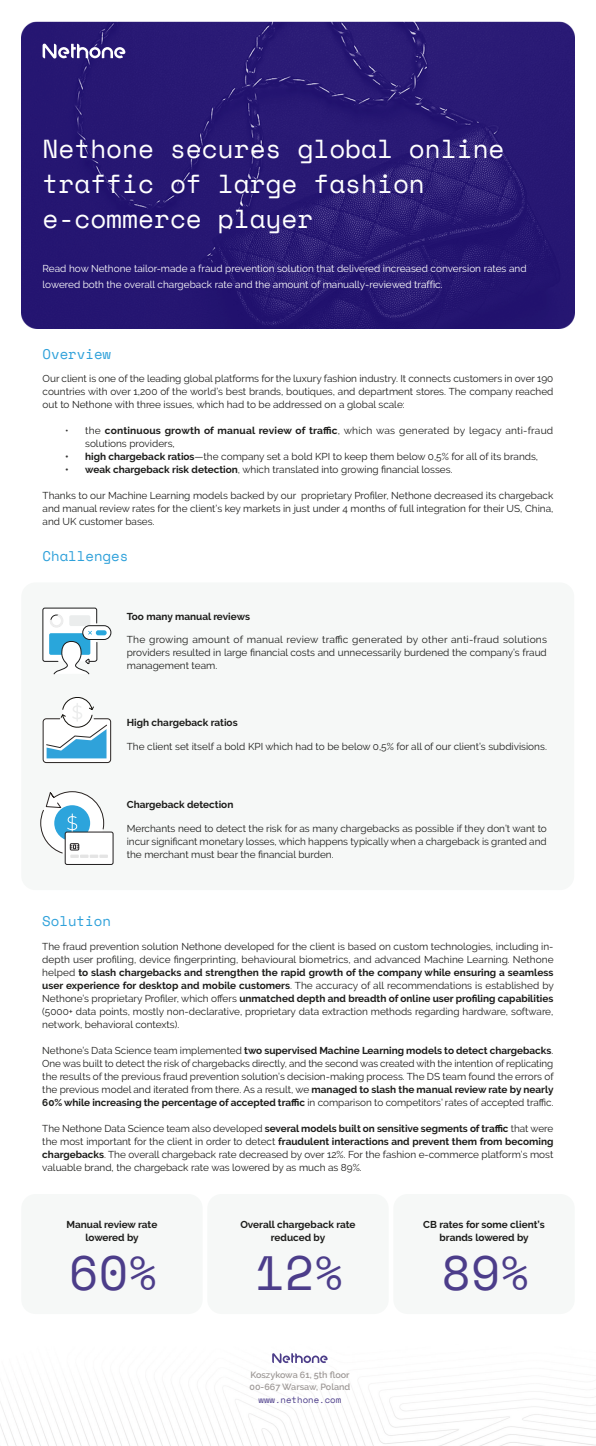
<style>
.page{position:relative;width:596px;height:1446px;background:#fff}
.page>*{position:absolute;margin:0;border:0;box-sizing:border-box;transform-origin:0 0}
.t1{font:48px "Space Mono";color:#4c3d8a}
.t2{font:26px/35px "Space Mono";color:#fff}
.t3{font:14px "Space Mono";color:#2fa1da}
.t4{font:10px/13px "Raleway";color:#1d1d1b;text-align:justify}
.t5{font:10px/16px "Raleway";color:#fff}
.t6{font:700 10px/13px "Raleway";color:#1d1d1b;text-align:center}
.t7{font:600 9px/12px "Raleway";color:#9e9997}
.t8{font:9px "Space Mono";color:#4c3d8a}
.s1{color:#323232}
.s2{font-weight:700}
.s3{font-weight:700;color:#323232}
</style>
<div class="page">
<div style="left:21px;top:582px;width:553px;height:308px;background:#f6f8f7;border-radius:14px"></div>
<img style="left:21px;top:21px;width:553px;height:308px">
<svg style="left:43px;top:44px;width:82px;height:14px"></svg>
<svg style="left:83px;top:626px;width:28px;height:13px"></svg>
<div style="left:82px;top:625px;width:29px;height:15px;border:1px solid #1c1c1c;border-radius:7px"></div>
<div style="left:96px;top:630px;width:11px;height:5px;background:#29a6db;border-radius:2px"></div>
<svg style="left:42px;top:607px;width:55px;height:68px"></svg>
<svg style="left:43px;top:697px;width:68px;height:66px"></svg>
<div style="left:65px;top:832px;width:48px;height:32px;background:#fff;border-radius:2px"></div>
<div style="left:65px;top:832px;width:48px;height:33px;border:1px solid #221f20;border-radius:2px"></div>
<svg style="left:40px;top:791px;width:68px;height:67px"></svg>
<img style="left:0;top:1357px;width:595px;height:89px">
<div style="left:21px;top:1194px;width:181px;height:120px;background:#f6f8f7;border-radius:14px"></div>
<div style="left:207px;top:1194px;width:181px;height:120px;background:#f6f8f7;border-radius:14px"></div>
<div style="left:393px;top:1194px;width:181px;height:120px;background:#f6f8f7;border-radius:14px"></div>
<svg style="left:272px;top:1353px;width:55px;height:10px"></svg>
<h2 class="t2" style="left:43px;top:130px;width:463px">Nethone secures global online traffic of large fashion e-commerce player</h2>
<p class="t5" style="left:43px;top:261px;width:485px">Read how Nethone tailor-made a fraud prevention solution that delivered increased conversion rates and lowered both the overall chargeback rate and the amount of manually-reviewed traffic.</p>
<h3 class="t3" style="left:43px;top:343px;width:70px">Overview</h3>
<p class="t4" style="left:43px;top:372px;width:512px">Our client is one of the leading global platforms for the luxury fashion industry. It connects customers in over 190 countries with over 1,200 of the world’s best brands, boutiques, and department stores. The company reached out to Nethone with three issues, which had to be addressed on a global scale:</p>
<p class="t4" style="left:85px;top:424px;width:469px;text-indent:-20px"><span class="s1">•</span> the <span class="s2">continuous growth of manual review of traffic</span>, which was generated by legacy anti-fraud solutions providers,</p>
<p class="t4" style="left:65px;top:450px;width:474px"><span class="s3">•</span> <span class="s2">high chargeback ratios</span>—the company set a bold KPI to keep them below 0,5% for all of its brands,</p>
<p class="t4" style="left:65px;top:463px;width:388px"><span class="s3">•</span> <span class="s2">weak chargeback risk detection</span>, which translated into growing financial losses.</p>
<p class="t4" style="left:43px;top:489px;width:512px">Thanks to our Machine Learning models backed by our proprietary Profiler, Nethone decreased its chargeback and manual review rates for the client’s key markets in just under 4 months of full integration for their US, China, and UK customer bases.</p>
<h3 class="t3" style="left:43px;top:546px;width:87px">Challenges</h3>
<p class="t6" style="left:127px;top:610px;width:125px">Too many manual reviews</p>
<p class="t4" style="left:127px;top:633px;width:421px">The growing amount of manual review traffic generated by other anti-fraud solutions providers resulted in large financial costs and unnecessarily burdened the company’s fraud management team.</p>
<p class="t6" style="left:127px;top:716px;width:112px">High chargeback ratios</p>
<p class="t4" style="left:127px;top:740px;width:421px">The client set itself a bold KPI which had to be below 0,5% for all of our client’s subdivisions.</p>
<p class="t6" style="left:127px;top:798px;width:108px">Chargeback detection</p>
<p class="t4" style="left:127px;top:821px;width:421px">Merchants need to detect the risk for as many chargebacks as possible if they don’t want to incur significant monetary losses, which happens typically when a chargeback is granted and the merchant must bear the financial burden.</p>
<h3 class="t3" style="left:42px;top:911px;width:70px">Solution</h3>
<p class="t4" style="left:42px;top:939px;width:512px">The fraud prevention solution Nethone developed for the client is based on custom technologies, including in&shy;depth user profiling, device fingerprinting, behavioural biometrics, and advanced Machine Learning. Nethone helped <span class="s2">to slash chargebacks and strengthen the rapid growth of the company while ensuring a seamless user experience for desktop and mobile customers</span>. The accuracy of all recommendations is established by Nethone’s proprietary Profiler, which offers <span class="s2">unmatched depth and breadth of online user profiling capabilities </span>(5000+ data points, mostly non-declarative, proprietary data extraction methods regarding hardware, software, network, behavioral contexts).</p>
<p class="t4" style="left:42px;top:1043px;width:512px">Nethone’s Data Science team implemented <span class="s2">two supervised Machine Learning models to detect chargebacks</span>.<br>One was built to detect the risk of chargebacks directly, and the second was created with the intention of replicating the results of the previous fraud prevention solution’s decision-making process. The DS team found the errors of the previous model and iterated from there. As a result, we <span class="s2">managed to slash the manual review rate by nearly 60% while increasing the percentage of accepted traffic</span> in comparison to competitors’ rates of accepted traffic.</p>
<p class="t4" style="left:42px;top:1121px;width:512px">The Nethone Data Science team also developed <span class="s2">several models built on sensitive segments of traffic</span> that were the most important for the client in order to detect <span class="s2">fraudulent interactions and prevent them from becoming chargebacks</span>. The overall chargeback rate decreased by over 12%. For the fashion e-commerce platform’s most valuable brand, the chargeback rate was lowered by as much as 89%.</p>
<p class="t6" style="left:67px;top:1218px;width:92px">Manual review rate lowered by</p>
<h1 class="t1" style="left:69px;top:1237px;width:90px">60%</h1>
<p class="t6" style="left:240px;top:1218px;width:117px">Overall chargeback rate reduced by</p>
<h1 class="t1" style="left:255px;top:1237px;width:90px">12%</h1>
<p class="t7" style="left:249px;top:1368px;width:102px">Koszykowa 61, 5th floor<br>00-667 Warsaw, Poland</p>
<p class="t8" style="left:258px;top:1393px;width:84px">www.nethone.com</p>
<p class="t6" style="left:423px;top:1218px;width:123px">CB rates for some client’s brands lowered by</p>
<h1 class="t1" style="left:441px;top:1237px;width:90px">89%</h1>
</div>
